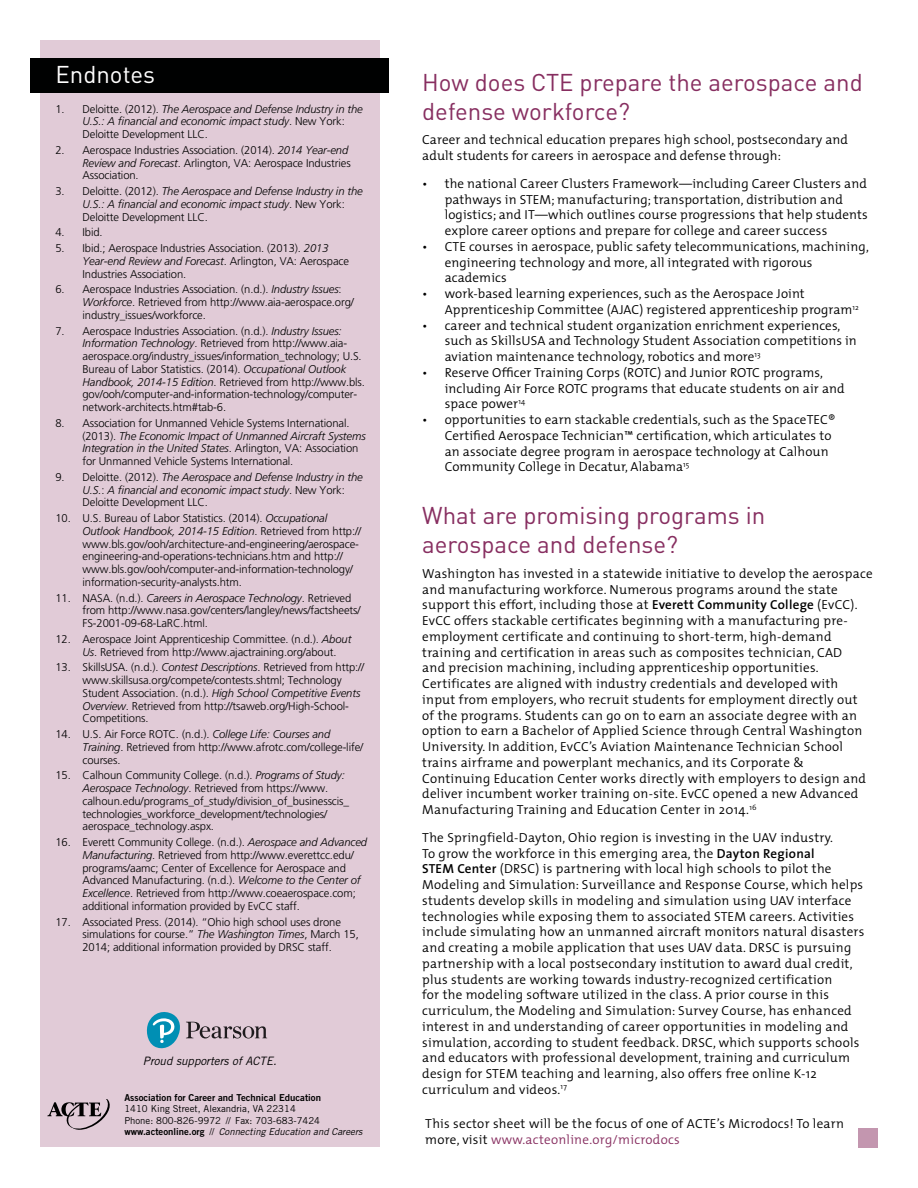
<style>
.page{position:relative;width:918px;height:1188px;background:#fff}
.page>*{position:absolute;margin:0;border:0;box-sizing:border-box;transform-origin:0 0}
.t1{font:24px/28.8px "DIN";color:#872e60}
.t2{font:24px "DIN";color:#fff}
.t3{font:300 13.2px/15.8px "The Mix";letter-spacing:.02em;color:#000}
.t4{font:italic 11.55px "Trade Gothic LT Std";color:#000}
.t5{font:300 11.25px/12.8px "Frutiger";letter-spacing:-.01em;color:#000}
.t6{font:italic 300 11.25px/12.8px "Frutiger";letter-spacing:-.01em;color:#000}
.t7{font:9.6px/11.4px "Trade Gothic LT Std";color:#000}
.t8{font:9.6px "Trade Gothic LT Std Bd 2";color:#000}
.s1{font-style:normal}
.s2{font-style:italic}
.s3{font-family:"Trade Gothic LT Std Bd 2"}
.s4{font-family:"The Sans";font-weight:600}
.s5{color:#872e60}
</style>
<div class="page">
<div style="left:40px;top:40px;width:340px;height:1108px;background:#e1cbd7"></div>
<div style="left:30px;top:58px;width:359px;height:34px;background:#000101"></div>
<div style="left:858px;top:1128px;width:20px;height:20px;background:#c396af"></div>
<svg style="left:47px;top:1100px;width:63px;height:30px"></svg>
<svg style="left:146px;top:1012px;width:121px;height:37px"></svg>
<h1 class="t2" style="left:56px;top:60px;width:101px">Endnotes</h1>
<p class="t6" style="left:82px;top:102px;width:282px;text-indent:-27px"><span class="s1">1. Deloitte. (2012).</span> The Aerospace and Defense Industry in the<br>U.S.: A financial and economic impact study<span class="s1">. New York:<br>Deloitte Development LLC.</span></p>
<p class="t5" style="left:82px;top:144px;width:270px;text-indent:-27px">2. Aerospace Industries Association. (2014). <span class="s2">2014 Year-end<br>Review and Forecast</span>. Arlington, VA: Aerospace Industries<br>Association.</p>
<p class="t6" style="left:82px;top:185px;width:282px;text-indent:-27px"><span class="s1">3. Deloitte. (2012).</span> The Aerospace and Defense Industry in the<br>U.S.: A financial and economic impact study<span class="s1">. New York:<br>Deloitte Development LLC.</span></p>
<p class="t5" style="left:56px;top:226px;width:49px">4. Ibid.</p>
<p class="t5" style="left:82px;top:242px;width:268px;text-indent:-27px">5. Ibid.; Aerospace Industries Association. (2013). <span class="s2">2013<br>Year-end Review and Forecast</span>. Arlington, VA: Aerospace<br>Industries Association.</p>
<p class="t5" style="left:82px;top:283px;width:273px;text-indent:-27px">6. Aerospace Industries Association. (n.d.). <span class="s2">Industry Issues</span>:<br><span class="s2">Workforce</span>. Retrieved from http://www.aia-aerospace.org/ industry_issues/workforce.</p>
<p class="t5" style="left:82px;top:324px;width:284px;text-indent:-27px">7. Aerospace Industries Association. (n.d.). <span class="s2">Industry Issues:<br>Information Technology</span>. Retrieved from http://www.aia&shy;aerospace.org/industry_issues/information_technology; U.S.<br>Bureau of Labor Statistics. (2014). <span class="s2">Occupational Outlook Handbook, 2014-15 Edition</span>. Retrieved from http://www.bls. gov/ooh/computer-and-information-technology/computer&shy;network-architects.htm#tab-6.</p>
<p class="t5" style="left:82px;top:417px;width:285px;text-indent:-27px">8. Association for Unmanned Vehicle Systems International. (2013). <span class="s2">The Economic Impact of Unmanned Aircraft Systems Integration in the United States</span>. Arlington, VA: Association for Unmanned Vehicle Systems International.</p>
<p class="t6" style="left:82px;top:471px;width:282px;text-indent:-27px"><span class="s1">9. Deloitte. (2012).</span> The Aerospace and Defense Industry in the<br>U.S.<span class="s1">:</span> A financial and economic impact study<span class="s1">. New York:<br>Deloitte Development LLC.</span></p>
<p class="t5" style="left:82px;top:512px;width:280px;text-indent:-27px">10. U.S. Bureau of Labor Statistics. (2014). <span class="s2">Occupational Outlook Handbook, 2014-15 Edition</span>. Retrieved from http:// www.bls.gov/ooh/architecture-and-engineering/aerospace&shy;engineering-and-operations-technicians.htm and http:// www.bls.gov/ooh/computer-and-information-technology/ information-security-analysts.htm.</p>
<p class="t5" style="left:82px;top:591px;width:280px;text-indent:-27px">11. NASA. (n.d.). <span class="s2">Careers in Aerospace Technology</span>. Retrieved from http://www.nasa.gov/centers/langley/news/factsheets/<br>FS-2001-09-68-LaRC.html.</p>
<p class="t5" style="left:82px;top:633px;width:270px;text-indent:-27px">12. Aerospace Joint Apprenticeship Committee. (n.d.). <span class="s2">About<br>Us</span>. Retrieved from http://www.ajactraining.org/about.</p>
<p class="t5" style="left:82px;top:661px;width:283px;text-indent:-27px">13. SkillsUSA. (n.d.). <span class="s2">Contest Descriptions</span>. Retrieved from http:// www.skillsusa.org/compete/contests.shtml; Technology Student Association. (n.d.). <span class="s2">High School Competitive Events Overview</span>. Retrieved from http://tsaweb.org/High-School-Competitions.</p>
<p class="t5" style="left:82px;top:728px;width:282px;text-indent:-27px">14. U.S. Air Force ROTC. (n.d.). <span class="s2">College Life: Courses and<br>Training</span>. Retrieved from http://www.afrotc.com/college-life/ courses.</p>
<p class="t5" style="left:82px;top:769px;width:268px;text-indent:-27px">15. Calhoun Community College. (n.d.). <span class="s2">Programs of Study:<br>Aerospace Technology</span>. Retrieved from https://www. calhoun.edu/programs_of_study/division_of_businesscis_ technologies_workforce_development/technologies/ aerospace_technology.aspx.</p>
<p class="t5" style="left:83px;top:836px;width:286px;text-indent:-27px">16. Everett Community College. (n.d.). <span class="s2">Aerospace and Advanced Manufacturing</span>. Retrieved from http://www.everettcc.edu/ programs/aamc; Center of Excellence for Aerospace and Advanced Manufacturing. (n.d.). <span class="s2">Welcome to the Center of Excellence</span>. Retrieved from http://www.coeaerospace.com; additional information provided by EvCC staff.</p>
<p class="t5" style="left:83px;top:915px;width:278px;text-indent:-27px">17. Associated Press. (2014). “Ohio high school uses drone simulations for course.” <span class="s2">The Washington Times</span>, March 15,<br>2014; additional information provided by DRSC staff.</p>
<p class="t4" style="left:143px;top:1053px;width:135px">Proud supporters of ACTE.</p>
<p class="t8" style="left:124px;top:1091px;width:198px">Association for Career and Technical Education</p>
<p class="t7" style="left:124px;top:1103px;width:240px">1410 King Street, Alexandria, VA 22314<br>Phone: 800-826-9972 // Fax: 703-683-7424 <span class="s3">www.acteonline.org</span> // <span class="s2">Connecting Education and Careers</span></p>
<h1 class="t1" style="left:422px;top:67px;width:442px">How does CTE prepare the aerospace and defense workforce?</h1>
<p class="t3" style="left:422px;top:132px;width:427px">Career and technical education prepares high school, postsecondary and adult students for careers in aerospace and defense through:</p>
<p class="t3" style="left:445px;top:175px;width:424px;text-indent:-22px">• the national Career Clusters Framework—including Career Clusters and pathways in STEM; manufacturing; transportation, distribution and logistics; and IT—which outlines course progressions that help students explore career options and prepare for college and career success</p>
<p class="t3" style="left:445px;top:238px;width:426px;text-indent:-22px">• CTE courses in aerospace, public safety telecommunications, machining, engineering technology and more, all integrated with rigorous academics</p>
<p class="t3" style="left:445px;top:285px;width:416px;text-indent:-22px">• work-based learning experiences, such as the Aerospace Joint<br>Apprenticeship Committee (AJAC) registered apprenticeship program<sup>12</sup></p>
<p class="t3" style="left:445px;top:317px;width:414px;text-indent:-22px">• career and technical student organization enrichment experiences, such as SkillsUSA and Technology Student Association competitions in aviation maintenance technology, robotics and more<sup>13</sup></p>
<p class="t3" style="left:445px;top:364px;width:401px;text-indent:-22px">• Reserve Officer Training Corps (ROTC) and Junior ROTC programs, including Air Force ROTC programs that educate students on air and space power<sup>14</sup></p>
<p class="t3" style="left:445px;top:411px;width:392px;text-indent:-22px">• opportunities to earn stackable credentials, such as the SpaceTEC® Certified Aerospace Technician™ certification, which articulates to an associate degree program in aerospace technology at Calhoun Community College in Decatur, Alabama<sup>15</sup></p>
<h1 class="t1" style="left:422px;top:501px;width:345px">What are promising programs in aerospace and defense?</h1>
<p class="t3" style="left:422px;top:565px;width:452px">Washington has invested in a statewide initiative to develop the aerospace and manufacturing workforce. Numerous programs around the state support this effort, including those at <span class="s4">Everett Community College</span> (EvCC).<br>EvCC offers stackable certificates beginning with a manufacturing pre&shy;employment certificate and continuing to short-term, high-demand training and certification in areas such as composites technician, CAD<br>and precision machining, including apprenticeship opportunities.<br>Certificates are aligned with industry credentials and developed with input from employers, who recruit students for employment directly out of the programs. Students can go on to earn an associate degree with an option to earn a Bachelor of Applied Science through Central Washington University. In addition, EvCC’s Aviation Maintenance Technician School trains airframe and powerplant mechanics, and its Corporate &amp; Continuing Education Center works directly with employers to design and deliver incumbent worker training on-site. EvCC opened a new Advanced Manufacturing Training and Education Center in 2014.<sup>16</sup></p>
<p class="t3" style="left:422px;top:829px;width:444px">The Springfield-Dayton, Ohio region is investing in the UAV industry.<br>To grow the workforce in this emerging area, the <span class="s4">Dayton Regional<br>STEM Center</span> (DRSC) is partnering with local high schools to pilot the Modeling and Simulation: Surveillance and Response Course, which helps students develop skills in modeling and simulation using UAV interface technologies while exposing them to associated STEM careers. Activities include simulating how an unmanned aircraft monitors natural disasters and creating a mobile application that uses UAV data. DRSC is pursuing partnership with a local postsecondary institution to award dual credit, plus students are working towards industry-recognized certification<br>for the modeling software utilized in the class. A prior course in this curriculum, the Modeling and Simulation: Survey Course, has enhanced interest in and understanding of career opportunities in modeling and simulation, according to student feedback. DRSC, which supports schools and educators with professional development, training and curriculum design for STEM teaching and learning, also offers free online K-12 curriculum and videos.<sup>17</sup></p>
<p class="t3" style="left:425px;top:1116px;width:420px">This sector sheet will be the focus of one of ACTE’s Microdocs! To learn more, visit <span class="s5">www.acteonline.org/microdocs</span></p>
</div>
